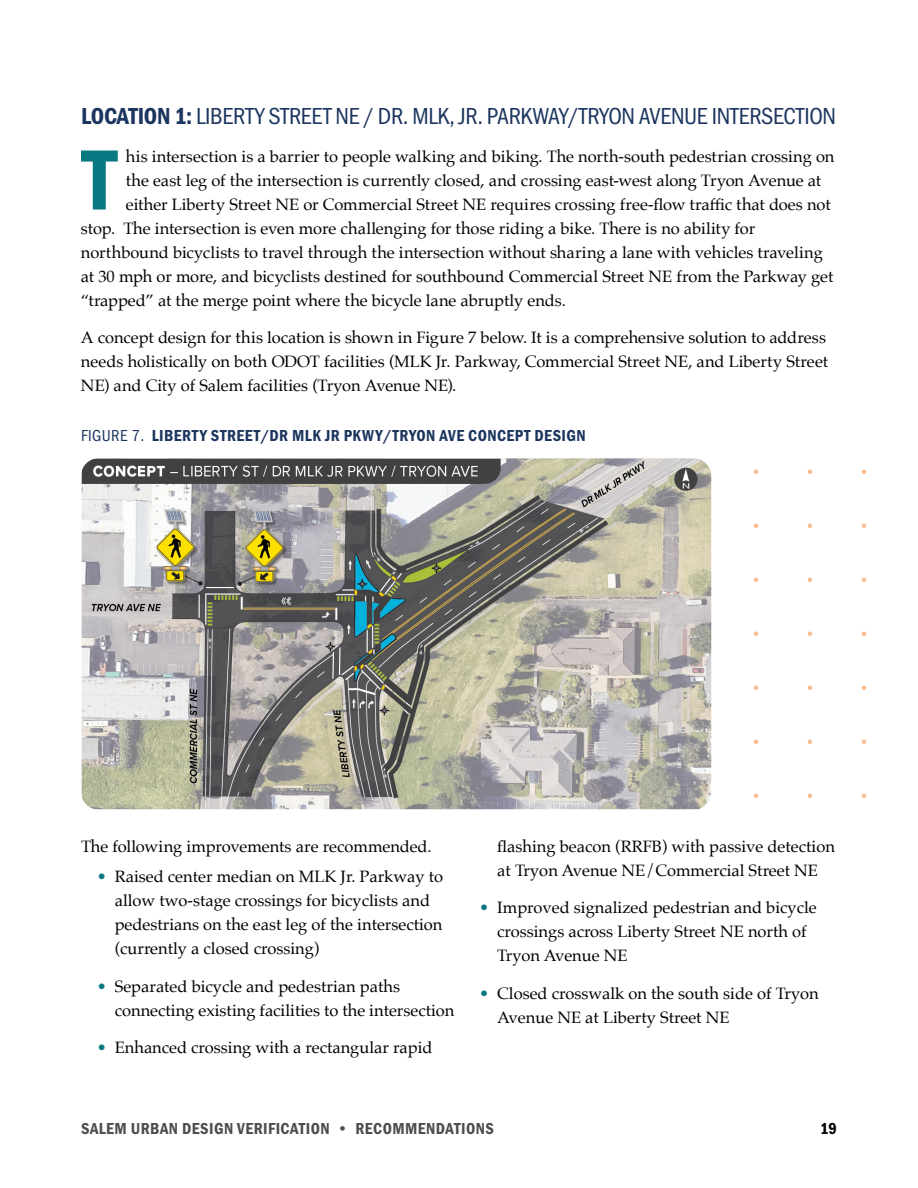
<style>
.page{position:relative;width:918px;height:1188px;background:#fff}
.page>*{position:absolute;margin:0;border:0;box-sizing:border-box;transform-origin:0 0}
.Body_-_P{font:88.5px "Franklin Gothic URW Con Dem";color:#097881}
.Heading_2_-_H2{font:24px "Franklin Gothic URW Cond";letter-spacing:-.015em;color:#1d365f}
.Body_-_P-2{font:16.5px/24px "Palatino";color:#000}
.Figure_Title_-_P{font:16.5px "Franklin Gothic URW Con Dem";letter-spacing:.025em;color:#1d365f}
.t1{font:16.5px "Franklin Gothic URW Con Dem";letter-spacing:.025em;color:#4d4d4d}
.Figure_Title_-_P-2{font:16.5px "Franklin Gothic URW Cond";color:#1d365f}
.t2{font:16.5px "Franklin Gothic URW Con Dem";color:#000}
.s1{font-family:"Franklin Gothic URW Con Dem"}
.s2{font-family:"Franklin Gothic URW Cond"}
.s3{color:#097881}
</style>
<div class="page">
<img style="left:81px;top:458px;width:630px;height:352px">
<svg style="left:862px;top:524px;width:4px;height:4px"></svg>
<svg style="left:862px;top:686px;width:4px;height:4px"></svg>
<svg style="left:862px;top:740px;width:4px;height:4px"></svg>
<svg style="left:862px;top:578px;width:4px;height:4px"></svg>
<svg style="left:808px;top:524px;width:4px;height:4px"></svg>
<svg style="left:808px;top:686px;width:4px;height:4px"></svg>
<svg style="left:808px;top:740px;width:4px;height:4px"></svg>
<svg style="left:808px;top:578px;width:4px;height:4px"></svg>
<svg style="left:862px;top:794px;width:4px;height:4px"></svg>
<svg style="left:862px;top:470px;width:4px;height:4px"></svg>
<svg style="left:862px;top:632px;width:4px;height:4px"></svg>
<svg style="left:808px;top:794px;width:4px;height:4px"></svg>
<svg style="left:808px;top:470px;width:4px;height:4px"></svg>
<svg style="left:808px;top:632px;width:4px;height:4px"></svg>
<svg style="left:754px;top:794px;width:4px;height:4px"></svg>
<svg style="left:754px;top:470px;width:4px;height:4px"></svg>
<svg style="left:754px;top:632px;width:4px;height:4px"></svg>
<svg style="left:754px;top:524px;width:4px;height:4px"></svg>
<svg style="left:754px;top:686px;width:4px;height:4px"></svg>
<svg style="left:754px;top:740px;width:4px;height:4px"></svg>
<svg style="left:754px;top:578px;width:4px;height:4px"></svg>
<h2 class="Heading_2_-_H2" style="left:81px;top:99px;width:757px"><span class="s1">LOCATION 1:</span> LIBERTY STREET NE / DR. MLK, JR. PARKWAY/TRYON AVENUE INTERSECTION</h2>
<p class="Body_-_P" style="left:82px;top:121px;width:36px">T</p>
<p class="Body_-_P-2" style="left:126px;top:144px;width:710px">his intersection is a barrier to people walking and biking. The north-south pedestrian crossing on</p>
<p class="Body_-_P-2" style="left:126px;top:168px;width:697px">the east leg of the intersection is currently closed, and crossing east-west along Tryon Avenue at</p>
<p class="Body_-_P-2" style="left:126px;top:192px;width:706px">either Liberty Street NE or Commercial Street NE requires crossing free-flow traffic that does not</p>
<p class="Body_-_P-2" style="left:81px;top:216px;width:676px">stop. The intersection is even more challenging for those riding a bike. There is no ability for</p>
<p class="Body_-_P-2" style="left:81px;top:240px;width:743px">northbound bicyclists to travel through the intersection without sharing a lane with vehicles traveling</p>
<p class="Body_-_P-2" style="left:81px;top:264px;width:754px">at 30 mph or more, and bicyclists destined for southbound Commercial Street NE from the Parkway get</p>
<p class="Body_-_P-2" style="left:81px;top:288px;width:486px">“trapped” at the merge point where the bicycle lane abruptly ends.</p>
<p class="Body_-_P-2" style="left:81px;top:325px;width:749px">A concept design for this location is shown in Figure 7 below. It is a comprehensive solution to address needs holistically on both ODOT facilities (MLK Jr. Parkway, Commercial Street NE, and Liberty Street<br>NE) and City of Salem facilities (Tryon Avenue NE).</p>
<p class="Figure_Title_-_P-2" style="left:81px;top:423px;width:31px">FIGURE</p>
<p class="Figure_Title_-_P" style="left:132px;top:424px;width:456px"><span class="s2">7.</span> LIBERTY STREET/DR MLK JR PKWY/TRYON AVE CONCEPT DESIGN</p>
<p class="Body_-_P-2" style="left:81px;top:834px;width:352px">The following improvements are recommended.</p>
<p class="Body_-_P-2" style="left:115px;top:865px;width:330px;text-indent:-18px"><span class="s3">•</span> Raised center median on MLK Jr. Parkway to allow two-stage crossings for bicyclists and pedestrians on the east leg of the intersection (currently a closed crossing)</p>
<p class="Body_-_P-2" style="left:115px;top:974px;width:341px;text-indent:-18px"><span class="s3">•</span> Separated bicycle and pedestrian paths connecting existing facilities to the intersection</p>
<p class="Body_-_P-2" style="left:97px;top:1036px;width:337px"><span class="s3">•</span> Enhanced crossing with a rectangular rapid</p>
<p class="Body_-_P-2" style="left:497px;top:834px;width:339px">flashing beacon (RRFB) with passive detection at Tryon Avenue NE/Commercial Street NE</p>
<p class="Body_-_P-2" style="left:497px;top:895px;width:321px;text-indent:-18px"><span class="s3">•</span> Improved signalized pedestrian and bicycle crossings across Liberty Street NE north of<br>Tryon Avenue NE</p>
<p class="Body_-_P-2" style="left:497px;top:981px;width:323px;text-indent:-18px"><span class="s3">•</span> Closed crosswalk on the south side of Tryon<br>Avenue NE at Liberty Street NE</p>
<p class="t1" style="left:81px;top:1117px;width:295px">SALEM URBAN DESIGN VERIFICATION • RECOMMENDATIONS</p>
<p class="t2" style="left:820px;top:1117px;width:18px">19</p>
</div>
